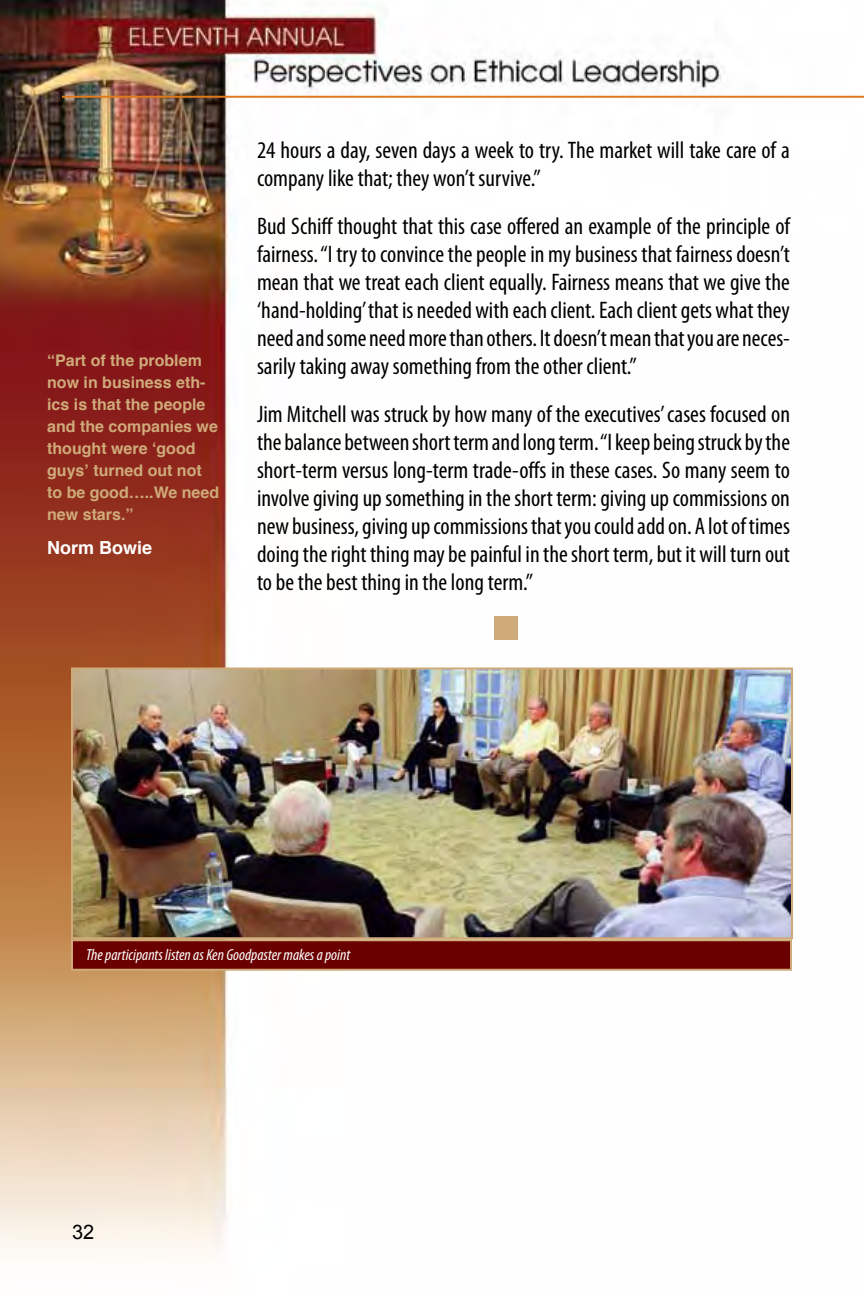
<style>
.page{position:relative;width:864px;height:1296px;background:#fff}
.page>*{position:absolute;margin:0;border:0;box-sizing:border-box;transform-origin:0 0}
.t1{font:condensed 24px/28px "Myriad Pro";color:#000;text-align:justify}
.t2{font:20px "Arial";color:#000}
.t3{font:700 18px "Helvetica";color:#fff}
.t4{font:700 16px/22px "Helvetica";color:#cfab7a}
.t5{font:italic condensed 16px "Myriad Pro";color:#fff}
</style>
<div class="page">
<img style="left:0;top:0;width:864px;height:1256px">
<hr style="left:62px;top:96px;width:802px;height:2px;background:#df7a1c">
<div style="left:494px;top:616px;width:24px;height:24px;background:#cfab7a"></div>
<img style="left:74px;top:670px;width:716px;height:266px">
<div style="left:71px;top:667px;width:722px;height:272px;border:2px solid #cfab7a"></div>
<div style="left:71px;top:939px;width:721px;height:32px;background:#6b0000;border:2px solid #cfab7a"></div>
<p class="t4" style="left:47px;top:350px;width:173px">“Part of the problem now in business eth&shy;ics is that the people and the companies we thought were ‘good guys’ turned out not to be good…..We need new stars.”</p>
<p class="t3" style="left:47px;top:533px;width:107px">Norm Bowie</p>
<p class="t1" style="left:257px;top:136px;width:534px">24 hours a day, seven days a week to try. The market will take care of a company like that; they won’t survive.”</p>
<p class="t1" style="left:257px;top:212px;width:535px">Bud Schiff thought that this case offered an example of the principle of fairness. “I try to convince the people in my business that fairness doesn’t mean that we treat each client equally. Fairness means that we give the ‘hand-holding’ that is needed with each client. Each client gets what they need and some need more than others. It doesn’t mean that you are neces&shy;sarily taking away something from the other client.”</p>
<p class="t1" style="left:257px;top:400px;width:535px">Jim Mitchell was struck by how many of the executives’ cases focused on the balance between short term and long term. “I keep being struck by the short-term versus long-term trade-offs in these cases. So many seem to involve giving up something in the short term: giving up commissions on new business, giving up commissions that you could add on. A lot of times doing the right thing may be painful in the short term, but it will turn out to be the best thing in the long term.”</p>
<p class="t5" style="left:86px;top:945px;width:266px">The participants listen as Ken Goodpaster makes a point</p>
<p class="t2" style="left:72px;top:1218px;width:24px">32</p>
</div>
